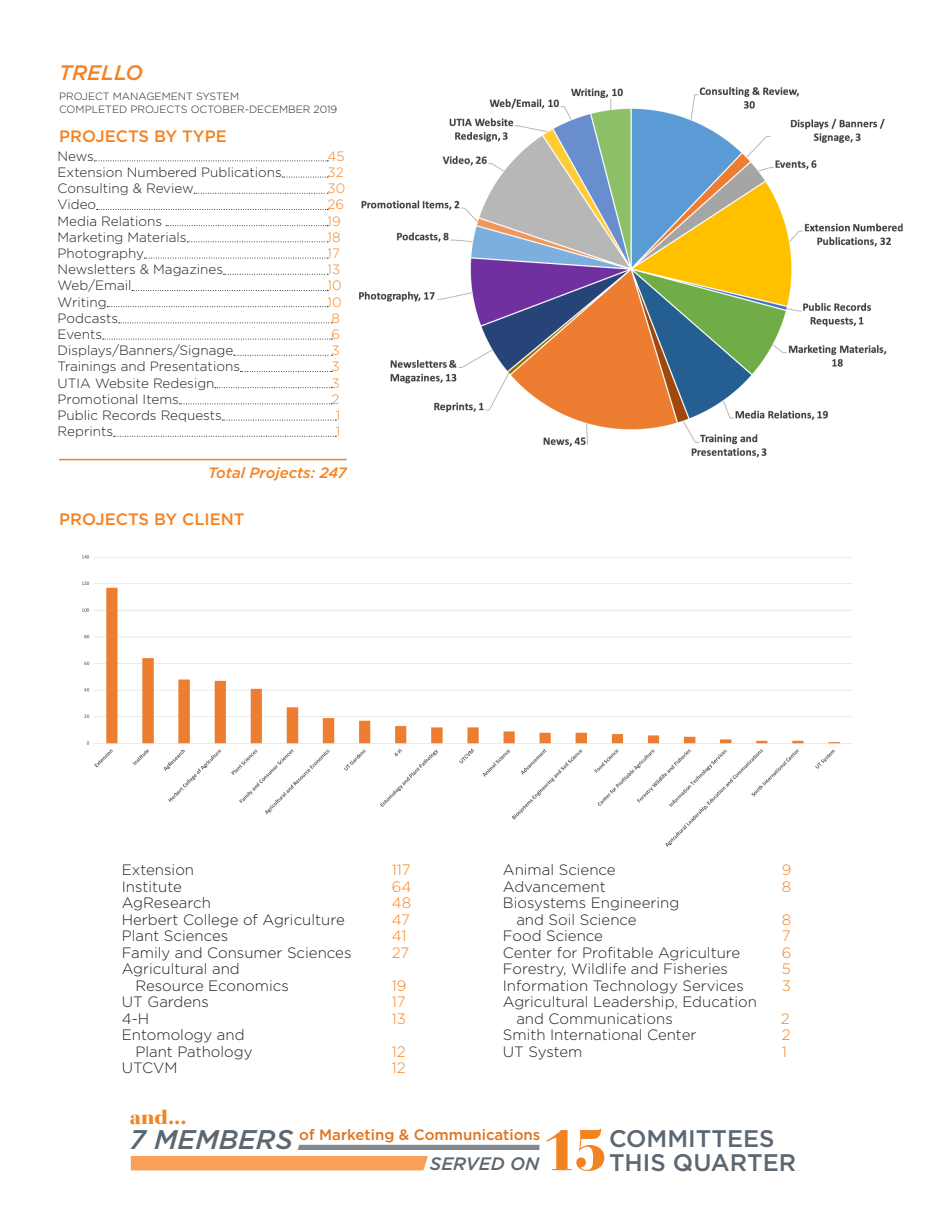
<style>
.page{position:relative;width:945px;height:1215px;background:#fff}
.page>*{position:absolute;margin:0;border:0;box-sizing:border-box;transform-origin:0 0}
.t1{font:900 57px "Bauer Bodoni Std";color:#f58220}
.t2{font:italic 500 27px "Gotham";color:#5c6771}
.t3{font:500 24px "Gotham";color:#5c6771}
.t4{font:italic 500 21px "Gotham";color:#f58220}
.t5{font:900 20.25px "Bauer Bodoni Std";color:#f58220}
.t6{font:italic 500 18px "Gotham";color:#5c6771}
.t7{font:500 16.5px "Gotham";color:#f58220}
.t8{font:300 15px/16.5px "Gotham";color:#231f20}
.t9{font:300 15px "Gotham";color:#f58220}
.t10{font:500 15px "Gotham";color:#e0731c}
.t11{font:italic 500 15px "Gotham";color:#f58220}
.t12{font:300 13.5px "Gotham";color:#231f20}
.t13{font:300 13.5px "Gotham";color:#f58220}
.t14{font:300 10.5px "Gotham";color:#231f20}
</style>
<div class="page">
<svg style="left:94px;top:161px;width:234px;height:1px"></svg>
<svg style="left:282px;top:177px;width:46px;height:1px"></svg>
<svg style="left:194px;top:193px;width:134px;height:1px"></svg>
<svg style="left:97px;top:209px;width:231px;height:1px"></svg>
<svg style="left:166px;top:225px;width:162px;height:1px"></svg>
<svg style="left:187px;top:242px;width:141px;height:1px"></svg>
<svg style="left:144px;top:258px;width:184px;height:1px"></svg>
<svg style="left:223px;top:274px;width:105px;height:1px"></svg>
<svg style="left:132px;top:290px;width:196px;height:1px"></svg>
<svg style="left:107px;top:306px;width:221px;height:1px"></svg>
<svg style="left:119px;top:323px;width:213px;height:1px"></svg>
<svg style="left:103px;top:339px;width:229px;height:1px"></svg>
<svg style="left:234px;top:355px;width:98px;height:1px"></svg>
<svg style="left:240px;top:371px;width:92px;height:1px"></svg>
<svg style="left:215px;top:387px;width:117px;height:1px"></svg>
<svg style="left:179px;top:404px;width:153px;height:1px"></svg>
<svg style="left:222px;top:420px;width:114px;height:1px"></svg>
<svg style="left:114px;top:436px;width:222px;height:1px"></svg>
<hr style="left:59px;top:459px;width:288px;height:1px;background:#f58220">
<svg style="left:298px;top:1145px;width:241px;height:5px"></svg>
<div style="left:131px;top:1156px;width:297px;height:14px;background:#f8a057"></div>
<img style="left:360px;top:87px;width:543px;height:371px">
<img style="left:82px;top:555px;width:770px;height:292px">
<p class="t4" style="left:59px;top:59px;width:85px">TRELLO</p>
<p class="t14" style="left:59px;top:89px;width:182px">PROJECT MANAGEMENT SYSTEM</p>
<p class="t14" style="left:59px;top:103px;width:280px">COMPLETED PROJECTS OCTOBER-DECEMBER 2019</p>
<p class="t7" style="left:59px;top:125px;width:169px">PROJECTS BY TYPE</p>
<p class="t12" style="left:58px;top:148px;width:38px">News</p>
<p class="t13" style="left:328px;top:148px;width:19px">45</p>
<p class="t12" style="left:58px;top:164px;width:226px">Extension Numbered Publications</p>
<p class="t13" style="left:328px;top:164px;width:18px">32</p>
<p class="t12" style="left:58px;top:180px;width:138px">Consulting &amp; Review</p>
<p class="t13" style="left:328px;top:180px;width:19px">30</p>
<p class="t12" style="left:58px;top:196px;width:40px">Video</p>
<p class="t13" style="left:328px;top:196px;width:18px">26</p>
<p class="t12" style="left:58px;top:212px;width:106px">Media Relations</p>
<p class="t13" style="left:328px;top:212px;width:15px">19</p>
<p class="t12" style="left:58px;top:229px;width:131px">Marketing Materials</p>
<p class="t13" style="left:328px;top:229px;width:15px">18</p>
<p class="t12" style="left:58px;top:245px;width:88px">Photography</p>
<p class="t13" style="left:328px;top:245px;width:14px">17</p>
<p class="t12" style="left:58px;top:261px;width:167px">Newsletters &amp; Magazines</p>
<p class="t13" style="left:328px;top:261px;width:14px">13</p>
<p class="t12" style="left:58px;top:277px;width:75px">Web/Email</p>
<p class="t13" style="left:328px;top:277px;width:16px">10</p>
<p class="t12" style="left:58px;top:293px;width:51px">Writing</p>
<p class="t13" style="left:328px;top:293px;width:16px">10</p>
<p class="t12" style="left:58px;top:310px;width:62px">Podcasts</p>
<p class="t13" style="left:332px;top:310px;width:10px">8</p>
<p class="t12" style="left:58px;top:326px;width:46px">Events</p>
<p class="t13" style="left:332px;top:326px;width:10px">6</p>
<p class="t12" style="left:58px;top:342px;width:177px">Displays/Banners/Signage</p>
<p class="t13" style="left:332px;top:342px;width:10px">3</p>
<p class="t12" style="left:58px;top:358px;width:184px">Trainings and Presentations</p>
<p class="t13" style="left:332px;top:358px;width:10px">3</p>
<p class="t12" style="left:58px;top:374px;width:158px">UTIA Website Redesign</p>
<p class="t13" style="left:332px;top:374px;width:10px">3</p>
<p class="t12" style="left:58px;top:391px;width:123px">Promotional Items</p>
<p class="t13" style="left:332px;top:391px;width:9px">2</p>
<p class="t12" style="left:58px;top:407px;width:166px">Public Records Requests</p>
<p class="t13" style="left:336px;top:407px;width:6px">1</p>
<p class="t12" style="left:58px;top:423px;width:57px">Reprints</p>
<p class="t13" style="left:336px;top:423px;width:6px">1</p>
<p class="t11" style="left:208px;top:463px;width:140px">Total Projects: 247</p>
<p class="t7" style="left:59px;top:508px;width:187px">PROJECTS BY CLIENT</p>
<p class="t8" style="left:122px;top:861px;width:74px">Extension</p>
<p class="t9" style="left:392px;top:860px;width:20px">117</p>
<p class="t8" style="left:122px;top:878px;width:62px">Institute</p>
<p class="t9" style="left:392px;top:877px;width:21px">64</p>
<p class="t8" style="left:122px;top:894px;width:91px">AgResearch</p>
<p class="t9" style="left:392px;top:893px;width:21px">48</p>
<p class="t8" style="left:122px;top:911px;width:224px">Herbert College of Agriculture</p>
<p class="t9" style="left:392px;top:910px;width:20px">47</p>
<p class="t8" style="left:122px;top:927px;width:108px">Plant Sciences</p>
<p class="t9" style="left:392px;top:926px;width:16px">41</p>
<p class="t8" style="left:122px;top:944px;width:231px">Family and Consumer Sciences</p>
<p class="t9" style="left:392px;top:943px;width:19px">27</p>
<p class="t8" style="left:135px;top:960px;width:155px;text-indent:-14px">Agricultural and<br>Resource Economics</p>
<p class="t9" style="left:392px;top:976px;width:16px">19</p>
<p class="t8" style="left:122px;top:993px;width:89px">UT Gardens</p>
<p class="t9" style="left:392px;top:992px;width:15px">17</p>
<p class="t8" style="left:122px;top:1010px;width:29px">4-H</p>
<p class="t9" style="left:392px;top:1009px;width:16px">13</p>
<p class="t8" style="left:135px;top:1026px;width:119px;text-indent:-14px">Entomology and<br>Plant Pathology</p>
<p class="t9" style="left:392px;top:1042px;width:15px">12</p>
<p class="t8" style="left:122px;top:1059px;width:57px">UTCVM</p>
<p class="t9" style="left:392px;top:1058px;width:15px">12</p>
<p class="t5" style="left:130px;top:1105px;width:58px">and...</p>
<p class="t8" style="left:503px;top:861px;width:114px">Animal Science</p>
<p class="t9" style="left:782px;top:860px;width:11px">9</p>
<p class="t8" style="left:503px;top:878px;width:104px">Advancement</p>
<p class="t9" style="left:782px;top:877px;width:11px">8</p>
<p class="t8" style="left:516px;top:894px;width:164px;text-indent:-14px">Biosystems Engineering and Soil Science</p>
<p class="t9" style="left:782px;top:910px;width:11px">8</p>
<p class="t8" style="left:503px;top:927px;width:102px">Food Science</p>
<p class="t9" style="left:782px;top:926px;width:10px">7</p>
<p class="t8" style="left:503px;top:944px;width:239px">Center for Profitable Agriculture</p>
<p class="t9" style="left:782px;top:943px;width:11px">6</p>
<p class="t8" style="left:503px;top:960px;width:227px">Forestry, Wildlife and Fisheries</p>
<p class="t9" style="left:782px;top:959px;width:11px">5</p>
<p class="t8" style="left:503px;top:977px;width:242px">Information Technology Services</p>
<p class="t9" style="left:782px;top:976px;width:11px">3</p>
<p class="t8" style="left:503px;top:993px;width:256px">Agricultural Leadership, Education</p>
<p class="t8" style="left:516px;top:1010px;width:158px">and Communications</p>
<p class="t9" style="left:781px;top:1009px;width:10px">2</p>
<p class="t8" style="left:503px;top:1026px;width:195px">Smith International Center</p>
<p class="t9" style="left:782px;top:1025px;width:10px">2</p>
<p class="t8" style="left:503px;top:1043px;width:81px">UT System</p>
<p class="t9" style="left:782px;top:1042px;width:7px">1</p>
<p class="t1" style="left:542px;top:1116px;width:67px">15</p>
<p class="t3" style="left:609px;top:1123px;width:167px">COMMITTEES</p>
<p class="t2" style="left:130px;top:1122px;width:165px">7 MEMBERS</p>
<p class="t10" style="left:299px;top:1125px;width:243px">of Marketing &amp; Communications</p>
<p class="t6" style="left:430px;top:1152px;width:111px">SERVED ON</p>
<p class="t3" style="left:609px;top:1147px;width:189px">THIS QUARTER</p>
</div>
